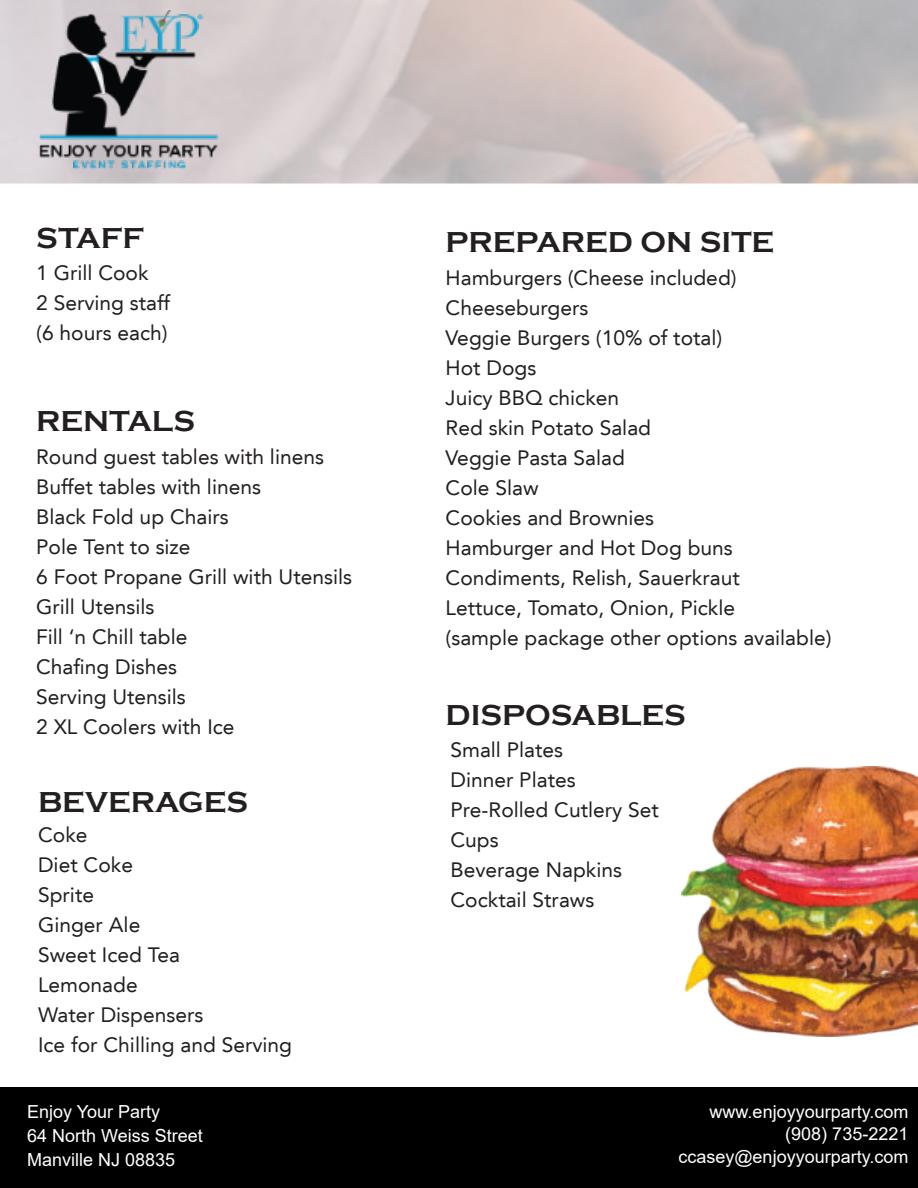
<style>
.page{position:relative;width:918px;height:1188px;background:#fff}
.page>*{position:absolute;margin:0;border:0;box-sizing:border-box;transform-origin:0 0}
.t1{font:700 29.7px "Copperplate Gothic";color:#231f20}
.t2{font:20.85px/30px "Avenir LT";color:#231f20}
.t3{font:18px/24px "Arial";color:#fff}
.t4{font:17.85px/22.5px "Arial";color:#fff;text-align:right}
</style>
<div class="page">
<div style="left:0;top:0;width:918px;height:183px;background:#fff;opacity:.63"></div>
<img style="left:34px;top:10px;width:188px;height:164px">
<div style="left:0;top:1088px;width:918px;height:100px;background:#000"></div>
<img style="left:681px;top:767px;width:237px;height:269px">
<h1 class="t1" style="left:36px;top:220px;width:110px">STAFF</h1>
<h1 class="t1" style="left:446px;top:224px;width:330px">PREPARED ON SITE</h1>
<p class="t2" style="left:446px;top:264px;width:387px">Hamburgers (Cheese included)<br>Cheeseburgers<br>Veggie Burgers (10% of total)<br>Hot Dogs<br>Juicy BBQ chicken<br>Red skin Potato Salad<br>Veggie Pasta Salad<br>Cole Slaw<br>Cookies and Brownies<br>Hamburger and Hot Dog buns<br>Condiments, Relish, Sauerkraut<br>Lettuce, Tomato, Onion, Pickle<br>(sample package other options available)</p>
<p class="t2" style="left:36px;top:260px;width:135px">1 Grill Cook<br>2 Serving staff (6 hours each)</p>
<h1 class="t1" style="left:36px;top:404px;width:160px">RENTALS</h1>
<p class="t2" style="left:36px;top:444px;width:317px">Round guest tables with linens<br>Buffet tables with linens<br>Black Fold up Chairs<br>Pole Tent to size<br>6 Foot Propane Grill with Utensils<br>Grill Utensils<br>Fill ‘n Chill table<br>Chafing Dishes<br>Serving Utensils<br>2 XL Coolers with Ice</p>
<h1 class="t1" style="left:446px;top:697px;width:242px">DISPOSABLES</h1>
<h1 class="t1" style="left:38px;top:785px;width:212px">BEVERAGES</h1>
<p class="t2" style="left:38px;top:821px;width:256px">Coke<br>Diet Coke<br>Sprite<br>Ginger Ale<br>Sweet Iced Tea<br>Lemonade<br>Water Dispensers<br>Ice for Chilling and Serving</p>
<p class="t2" style="left:450px;top:737px;width:210px">Small Plates<br>Dinner Plates<br>Pre-Rolled Cutlery Set<br>Cups<br>Beverage Napkins<br>Cocktail Straws</p>
<p class="t3" style="left:27px;top:1101px;width:177px">Enjoy Your Party<br>64 North Weiss Street<br>Manville NJ 08835</p>
<p class="t4" style="left:678px;top:1102px;width:232px">www.enjoyyourparty.com (908) 735-2221 ccasey@enjoyyourparty.com</p>
</div>
